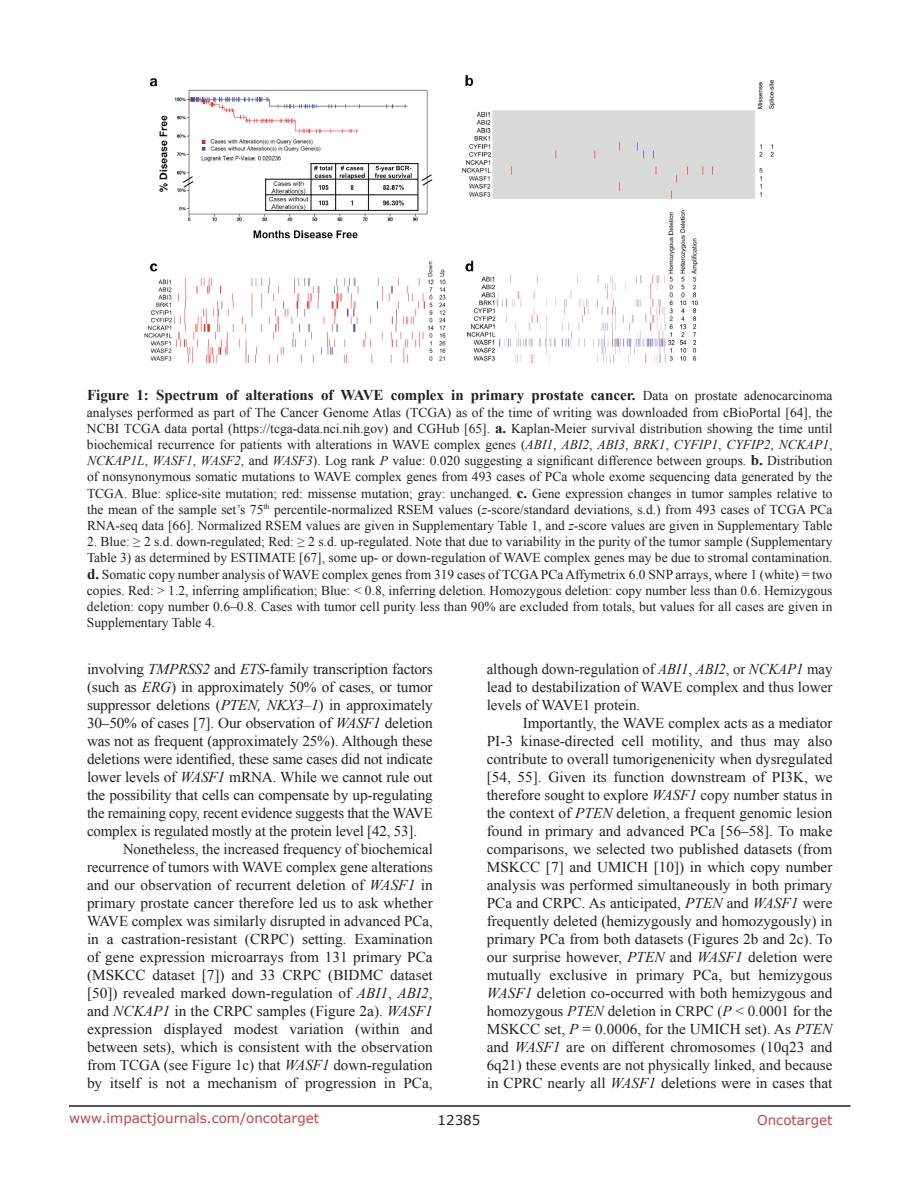
<style>
.page{position:relative;width:918px;height:1188px;background:#fff}
.page>*{position:absolute;margin:0;border:0;box-sizing:border-box;transform-origin:0 0}
.t1{font:15px/18px "Times New Roman";color:#231f20;text-align:justify}
.t2{font:700 15px "Times New Roman";color:#231f20}
.t3{font:13.5px/16.2px "Times New Roman";color:#231f20;text-align:justify}
.t4{font:13.5px "Verdana";color:#c24141}
.t5{font:13.5px "Verdana";color:#231f20}
.s1{font-weight:400;font-size:13.5px}
.s2{font-weight:700;font-size:15px}
.s3{font-style:italic}
</style>
<div class="page">
<hr style="left:69px;top:1105px;width:781px;height:2px;background:#231f20">
<img style="left:145px;top:76px;width:630px;height:287px">
<p class="t2" style="left:87px;top:385px;width:747px">Figure 1: Spectrum of alterations of WAVE complex in primary prostate cancer. <span class="s1">Data on prostate adenocarcinoma</span></p>
<p class="t3" style="left:87px;top:404px;width:747px">analyses performed as part of The Cancer Genome Atlas (TCGA) as of the time of writing was downloaded from cBioPortal [64], the NCBI TCGA data portal (https://tcga-data.nci.nih.gov) and CGHub [65]. <span class="s2">a.</span> Kaplan-Meier survival distribution showing the time until biochemical recurrence for patients with alterations in WAVE complex genes (<span class="s3">ABI1</span>, <span class="s3">ABI2</span>, <span class="s3">ABI3</span>, <span class="s3">BRK1</span>, <span class="s3">CYFIP1</span>, <span class="s3">CYFIP2</span>, <span class="s3">NCKAP1</span>, <span class="s3">NCKAP1L</span>, <span class="s3">WASF1</span>, <span class="s3">WASF2</span>, and <span class="s3">WASF3</span>). Log rank <span class="s3">P</span> value: 0.020 suggesting a significant difference between groups. <span class="s2">b.</span> Distribution of nonsynonymous somatic mutations to WAVE complex genes from 493 cases of PCa whole exome sequencing data generated by the TCGA. Blue: splice-site mutation; red: missense mutation; gray: unchanged. <span class="s2">c.</span> Gene expression changes in tumor samples relative to the mean of the sample set’s 75<sup>th</sup> percentile-normalized RSEM values (<span class="s3">z</span>-score/standard deviations, s.d.) from 493 cases of TCGA PCa RNA-seq data [66]. Normalized RSEM values are given in Supplementary Table 1, and <span class="s3">z</span>-score values are given in Supplementary Table</p>
<p class="t3" style="left:87px;top:533px;width:747px">2. Blue: ≥ 2 s.d. down-regulated; Red: ≥ 2 s.d. up-regulated. Note that due to variability in the purity of the tumor sample (Supplementary Table 3) as determined by ESTIMATE [67], some up- or down-regulation of WAVE complex genes may be due to stromal contamination. <span class="s2">d.</span> Somatic copy number analysis of WAVE complex genes from 319 cases of TCGA PCa Affymetrix 6.0 SNP arrays, where 1 (white) = two copies. Red: &gt; 1.2, inferring amplification; Blue: &lt; 0.8, inferring deletion. Homozygous deletion: copy number less than 0.6. Hemizygous deletion: copy number 0.6–0.8. Cases with tumor cell purity less than 90% are excluded from totals, but values for all cases are given in Supplementary Table 4.</p>
<p class="t1" style="left:87px;top:659px;width:347px">involving <span class="s3">TMPRSS2</span> and <span class="s3">ETS-</span>family transcription factors (such as <span class="s3">ERG</span>) in approximately 50% of cases, or tumor suppressor deletions (<span class="s3">PTEN, NKX3–1</span>) in approximately 30–50% of cases [7]. Our observation of <span class="s3">WASF1</span> deletion was not as frequent (approximately 25%). Although these deletions were identified, these same cases did not indicate lower levels of <span class="s3">WASF1</span> mRNA. While we cannot rule out the possibility that cells can compensate by up-regulating the remaining copy, recent evidence suggests that the WAVE complex is regulated mostly at the protein level [42, 53].</p>
<p class="t1" style="left:87px;top:839px;width:347px;text-indent:36px">Nonetheless, the increased frequency of biochemical recurrence of tumors with WAVE complex gene alterations and our observation of recurrent deletion of <span class="s3">WASF1</span> in primary prostate cancer therefore led us to ask whether WAVE complex was similarly disrupted in advanced PCa, in a castration-resistant (CRPC) setting. Examination of gene expression microarrays from 131 primary PCa (MSKCC dataset [7]) and 33 CRPC (BIDMC dataset [50]) revealed marked down-regulation of <span class="s3">ABI1</span>, <span class="s3">ABI2</span>, and <span class="s3">NCKAP1</span> in the CRPC samples (Figure 2a). <span class="s3">WASF1 </span>expression displayed modest variation (within and between sets), which is consistent with the observation from TCGA (see Figure 1c) that <span class="s3">WASF1</span> down-regulation by itself is not a mechanism of progression in PCa,</p>
<p class="t1" style="left:487px;top:659px;width:347px">although down-regulation of <span class="s3">ABI1</span>, <span class="s3">ABI2</span>, or <span class="s3">NCKAP1</span> may lead to destabilization of WAVE complex and thus lower levels of WAVE1 protein.</p>
<p class="t1" style="left:487px;top:713px;width:347px;text-indent:36px">Importantly, the WAVE complex acts as a mediator PI-3 kinase-directed cell motility, and thus may also contribute to overall tumorigenenicity when dysregulated [54, 55]. Given its function downstream of PI3K, we therefore sought to explore <span class="s3">WASF1</span> copy number status in the context of <span class="s3">PTEN</span> deletion, a frequent genomic lesion found in primary and advanced PCa [56–58]. To make comparisons, we selected two published datasets (from MSKCC [7] and UMICH [10]) in which copy number analysis was performed simultaneously in both primary PCa and CRPC. As anticipated, <span class="s3">PTEN</span> and <span class="s3">WASF1</span> were frequently deleted (hemizygously and homozygously) in primary PCa from both datasets (Figures 2b and 2c). To our surprise however, <span class="s3">PTEN</span> and <span class="s3">WASF1</span> deletion were mutually exclusive in primary PCa, but hemizygous <span class="s3">WASF1</span> deletion co-occurred with both hemizygous and homozygous <span class="s3">PTEN</span> deletion in CRPC (<span class="s3">P</span> &lt; 0.0001 for the MSKCC set, <span class="s3">P</span> = 0.0006, for the UMICH set). As <span class="s3">PTEN </span>and <span class="s3">WASF1</span> are on different chromosomes (10q23 and 6q21) these events are not physically linked, and because in CPRC nearly all <span class="s3">WASF1</span> deletions were in cases that</p>
<p class="t4" style="left:69px;top:1109px;width:252px">www.impactjournals.com/oncotarget</p>
<p class="t5" style="left:438px;top:1111px;width:44px">12385</p>
<p class="t4" style="left:757px;top:1111px;width:77px">Oncotarget</p>
</div>
